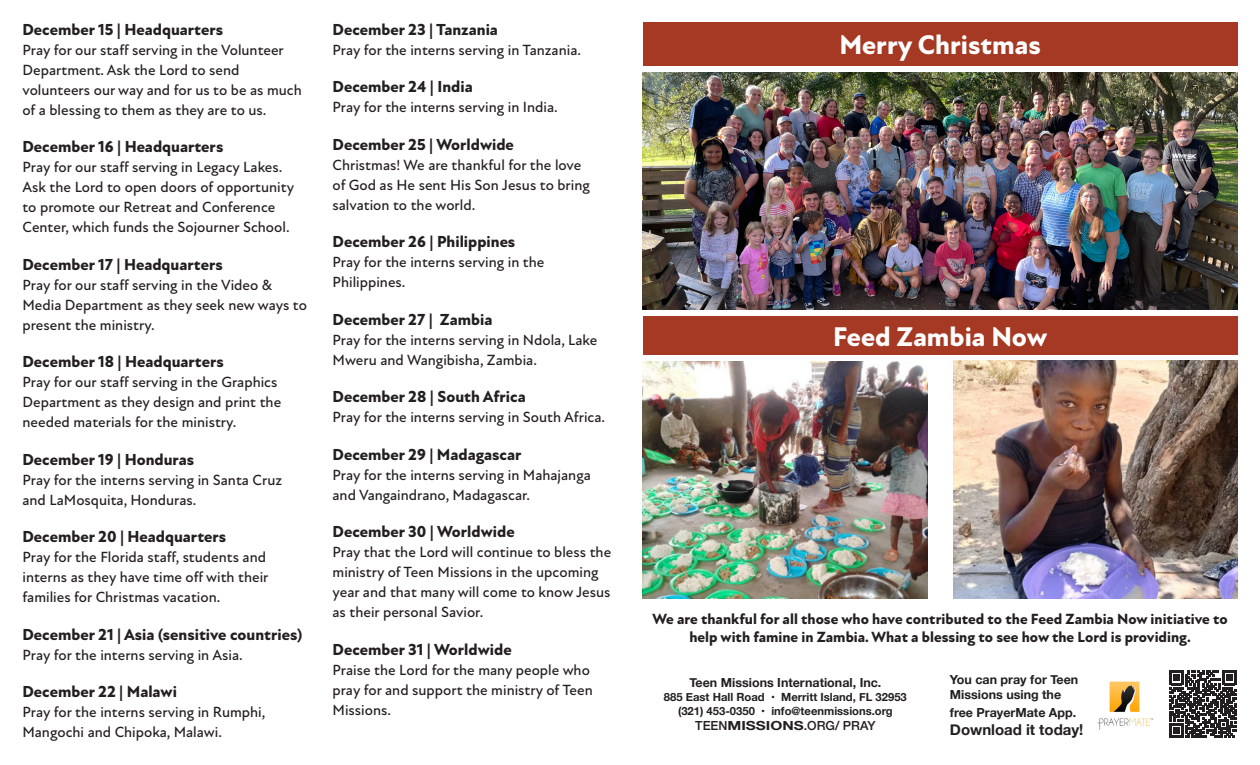
<style>
.page{position:relative;width:1260px;height:765px;background:#fff}
.page>*{position:absolute;margin:0;border:0;box-sizing:border-box;transform-origin:0 0}
.t1{font:800 27.5px "New Atten";color:#fff}
.Heading{font:800 16.25px "New Atten";color:#231f20}
.t2{font:500 15px/20px "New Atten";color:#231f20}
.t3{font:800 15px/18px "New Atten";color:#231f20;text-align:center}
.t4{font:700 15px "Helvetica Neue";color:#231f20}
.t5{font:700 12.5px/15px "Helvetica Neue";color:#231f20}
.t6{font:500 12.5px "Helvetica Neue";color:#231f20}
.t7{font:700 11.25px "Helvetica Neue";color:#231f20}
.s1{font-weight:700}
</style>
<div class="page">
<div style="left:643px;top:22px;width:595px;height:44px;background:#a53923"></div>
<img style="left:1097px;top:670px;width:86px;height:60px">
<svg style="left:1169px;top:671px;width:68px;height:67px"></svg>
<img style="left:953px;top:361px;width:284px;height:238px">
<img style="left:643px;top:72px;width:595px;height:238px">
<div style="left:643px;top:316px;width:595px;height:39px;background:#a53923"></div>
<img style="left:643px;top:361px;width:284px;height:238px">
<p class="Heading" style="left:22px;top:20px;width:202px">December 15 | Headquarters</p>
<p class="t2" style="left:22px;top:40px;width:281px">Pray for our staff serving in the Volunteer Department. Ask the Lord to send volunteers our way and for us to be as much of a blessing to them as they are to us.</p>
<p class="Heading" style="left:22px;top:137px;width:202px">December 16 | Headquarters</p>
<p class="t2" style="left:22px;top:157px;width:273px">Pray for our staff serving in Legacy Lakes.<br>Ask the Lord to open doors of opportunity to promote our Retreat and Conference Center, which funds the Sojourner School.</p>
<p class="Heading" style="left:22px;top:255px;width:202px">December 17 | Headquarters</p>
<p class="t2" style="left:22px;top:275px;width:286px">Pray for our staff serving in the Video &amp;<br>Media Department as they seek new ways to present the ministry.</p>
<p class="Heading" style="left:22px;top:352px;width:203px">December 18 | Headquarters</p>
<p class="t2" style="left:22px;top:372px;width:260px">Pray for our staff serving in the Graphics<br>Department as they design and print the needed materials for the ministry.</p>
<p class="Heading" style="left:22px;top:450px;width:173px">December 19 | Honduras</p>
<p class="t2" style="left:22px;top:470px;width:261px">Pray for the interns serving in Santa Cruz and LaMosquita, Honduras.</p>
<p class="Heading" style="left:22px;top:527px;width:205px">December 20 | Headquarters</p>
<p class="t2" style="left:22px;top:547px;width:248px">Pray for the Florida staff, students and interns as they have time off with their families for Christmas vacation.</p>
<p class="Heading" style="left:22px;top:625px;width:281px">December 21 | Asia (sensitive countries)</p>
<p class="t2" style="left:22px;top:645px;width:222px">Pray for the interns serving in Asia.</p>
<p class="Heading" style="left:22px;top:682px;width:156px">December 22 | Malawi</p>
<p class="t2" style="left:22px;top:702px;width:244px">Pray for the interns serving in Rumphi,<br>Mangochi and Chipoka, Malawi.</p>
<p class="Heading" style="left:333px;top:20px;width:167px">December 23 | Tanzania</p>
<p class="t2" style="left:333px;top:40px;width:250px">Pray for the interns serving in Tanzania.</p>
<p class="Heading" style="left:333px;top:77px;width:142px">December 24 | India</p>
<p class="t2" style="left:333px;top:97px;width:227px">Pray for the interns serving in India.</p>
<p class="Heading" style="left:333px;top:135px;width:183px">December 25 | Worldwide</p>
<p class="t2" style="left:333px;top:155px;width:259px">Christmas! We are thankful for the love of God as He sent His Son Jesus to bring salvation to the world.</p>
<p class="Heading" style="left:333px;top:232px;width:184px">December 26 | Philippines</p>
<p class="t2" style="left:333px;top:252px;width:213px">Pray for the interns serving in the<br>Philippines.</p>
<p class="Heading" style="left:333px;top:310px;width:161px">December 27 | Zambia</p>
<p class="t2" style="left:333px;top:330px;width:266px">Pray for the interns serving in Ndola, Lake<br>Mweru and Wangibisha, Zambia.</p>
<p class="Heading" style="left:333px;top:387px;width:195px">December 28 | South Africa</p>
<p class="t2" style="left:333px;top:407px;width:274px">Pray for the interns serving in South Africa.</p>
<p class="Heading" style="left:333px;top:445px;width:191px">December 29 | Madagascar</p>
<p class="t2" style="left:333px;top:465px;width:260px">Pray for the interns serving in Mahajanga and Vangaindrano, Madagascar.</p>
<p class="Heading" style="left:333px;top:522px;width:184px">December 30 | Worldwide</p>
<p class="t2" style="left:333px;top:542px;width:280px">Pray that the Lord will continue to bless the ministry of Teen Missions in the upcoming year and that many will come to know Jesus as their personal Savior.</p>
<p class="Heading" style="left:333px;top:640px;width:181px">December 31 | Worldwide</p>
<p class="t2" style="left:333px;top:660px;width:262px">Praise the Lord for the many people who pray for and support the ministry of Teen<br>Missions.</p>
<p class="t1" style="left:839px;top:29px;width:203px">Merry Christmas</p>
<p class="t1" style="left:833px;top:320px;width:216px">Feed Zambia Now</p>
<p class="t3" style="left:652px;top:610px;width:577px">We are thankful for all those who have contributed to the Feed Zambia Now initiative to help with famine in Zambia. What a blessing to see how the Lord is providing.</p>
<p class="t5" style="left:689px;top:675px;width:194px">Teen Missions International, Inc.</p>
<p class="t7" style="left:664px;top:688px;width:244px">885 East Hall Road • Merritt Island, FL 32953</p>
<p class="t7" style="left:678px;top:702px;width:216px">(321) 453-0350 • info@teenmissions.org</p>
<p class="t6" style="left:695px;top:715px;width:182px">TEEN<span class="s1">MISSIONS</span>.ORG/ PRAY</p>
<p class="t5" style="left:950px;top:673px;width:130px">You can pray for Teen<br>Missions using the</p>
<p class="t5" style="left:950px;top:706px;width:128px">free PrayerMate App.</p>
<p class="t4" style="left:950px;top:718px;width:135px">Download it today!</p>
</div>
